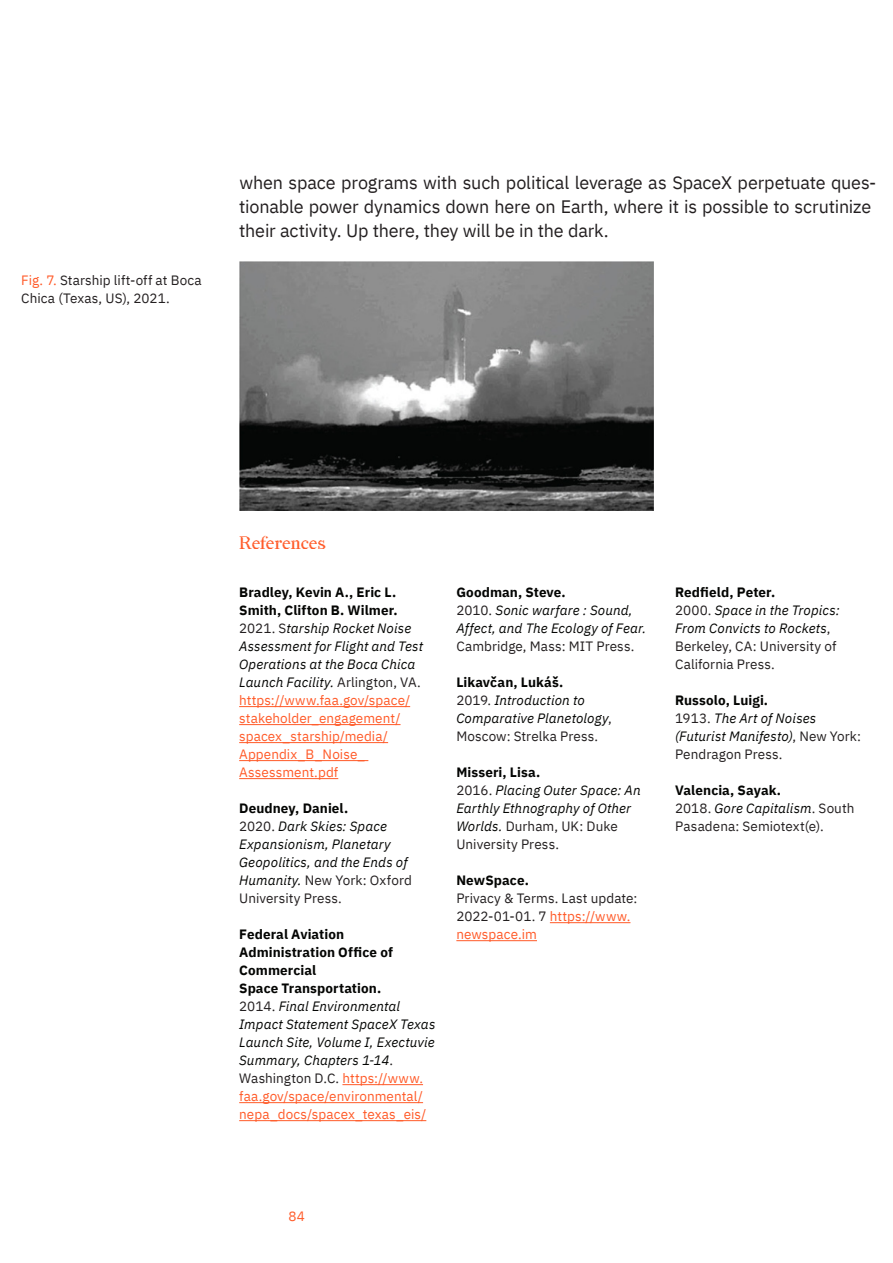
<style>
.page{position:relative;width:893px;height:1263px;background:#fff}
.page>*{position:absolute;margin:0;border:0;box-sizing:border-box;transform-origin:0 0}
.Text{font:18px/24px "IBM Plex Sans";letter-spacing:-.01em;color:#231f20}
.Text-2{font:18px "Redaction 35";letter-spacing:-.015em;color:#ff5a28}
.Notes{font:italic 13.5px/18px "IBM Plex Sans";letter-spacing:.01em;color:#040503}
.Notes-2{font:13.5px/18px "IBM Plex Sans";letter-spacing:.005em;color:#ff5a28}
.Notes-3{font:13.5px/18px "IBM Plex Sans";letter-spacing:.005em;color:#231f20}
.Notes-4{font:700 13.5px/18px "IBM Plex Sans";letter-spacing:.005em;color:#040503}
.s1{color:#ff5a28}
.s2{font-weight:700;color:#040503}
.s3{color:#231f20}
.s4{font-style:italic;color:#040503}
.s5{font-style:normal;color:#231f20}
.s6{font-style:normal;color:#ff5a28}
</style>
<div class="page">
<img style="left:239px;top:261px;width:415px;height:249px">
<hr style="left:239px;top:706px;width:171px;height:1px;background:#ff5a28">
<hr style="left:239px;top:724px;width:162px;height:1px;background:#ff5a28">
<hr style="left:239px;top:742px;width:149px;height:1px;background:#ff5a28">
<hr style="left:239px;top:760px;width:129px;height:1px;background:#ff5a28">
<hr style="left:239px;top:778px;width:99px;height:1px;background:#ff5a28">
<hr style="left:342px;top:1084px;width:81px;height:1px;background:#ff5a28">
<hr style="left:239px;top:1102px;width:184px;height:1px;background:#ff5a28">
<hr style="left:239px;top:1120px;width:187px;height:1px;background:#ff5a28">
<hr style="left:550px;top:922px;width:80px;height:1px;background:#ff5a28">
<hr style="left:456px;top:940px;width:81px;height:1px;background:#ff5a28">
<p class="Notes-3" style="left:21px;top:270px;width:182px"><span class="s1">Fig. 7.</span> Starship lift-off at Boca<br>Chica (Texas, US), 2021.</p>
<p class="Text" style="left:239px;top:169px;width:639px">when space programs with such political leverage as SpaceX perpetuate ques&shy;tionable power dynamics down here on Earth, where it is possible to scrutinize their activity. Up there, they will be in the dark.</p>
<p class="Text-2" style="left:239px;top:532px;width:87px">References</p>
<p class="Notes-2" style="left:239px;top:582px;width:185px"><span class="s2">Bradley, Kevin A., Eric L.<br>Smith, Clifton B. Wilmer.<br></span><span class="s3">2021. S</span><span class="s4">tarship Rocket Noise<br>Assessment for Flight and Test<br>Operations at the Boca Chica<br>Launch Facility.</span> <span class="s3">Arlington, VA. </span>https://www.faa.gov/space/ stakeholder_engagement/ spacex_starship/media/<br>Appendix_B_Noise_<br>Assessment.pdf</p>
<p class="Notes-4" style="left:239px;top:798px;width:111px">Deudney, Daniel.</p>
<p class="Notes" style="left:239px;top:816px;width:174px"><span class="s5">2020.</span> Dark Skies: Space<br>Expansionism, Planetary<br>Geopolitics, and the Ends of<br>Humanity. <span class="s5">New York: Oxford<br>University Press.</span></p>
<p class="Notes-4" style="left:239px;top:924px;width:155px">Federal Aviation<br>Administration Office of<br>Commercial</p>
<p class="Notes-4" style="left:239px;top:978px;width:144px">Space Transportation.</p>
<p class="Notes" style="left:239px;top:996px;width:198px"><span class="s5">2014.</span> Final Environmental<br>Impact Statement SpaceX Texas<br>Launch Site, Volume I, Exectuvie<br>Summary, Chapters 1-14<span class="s5">.<br>Washington D.C.</span> <span class="s6">https://www. faa.gov/space/environmental/ nepa_docs/spacex_texas_eis/</span></p>
<p class="Notes-4" style="left:456px;top:582px;width:111px">Goodman, Steve.</p>
<p class="Notes" style="left:456px;top:600px;width:191px"><span class="s5">2010.</span> Sonic warfare : Sound,<br>Affect, and The Ecology of Fear.<br><span class="s5">Cambridge, Mass: MIT Press.</span></p>
<p class="Notes-4" style="left:456px;top:672px;width:109px">Likavčan, Lukáš.</p>
<p class="Notes" style="left:456px;top:690px;width:157px"><span class="s5">2019.</span> Introduction to<br>Comparative Planetology<span class="s5">,<br>Moscow: Strelka Press.</span></p>
<p class="Notes-4" style="left:456px;top:762px;width:85px">Misseri, Lisa.</p>
<p class="Notes" style="left:456px;top:780px;width:186px"><span class="s5">2016.</span> Placing Outer Space: An<br>Earthly Ethnography of Other<br>Worlds. <span class="s5">Durham, UK: Duke<br>University Press.</span></p>
<p class="Notes-4" style="left:456px;top:870px;width:74px">NewSpace.</p>
<p class="Notes-3" style="left:456px;top:888px;width:183px">Privacy &amp; Terms. Last update:<br>2022-01-01. 7 <span class="s1">https://www. newspace.im</span></p>
<p class="Notes-4" style="left:675px;top:582px;width:102px">Redfield, Peter.</p>
<p class="Notes-3" style="left:675px;top:600px;width:166px">2000. <span class="s4">Space in the Tropics:<br>From Convicts to Rockets</span>,<br>Berkeley, CA: University of<br>California Press.</p>
<p class="Notes-4" style="left:675px;top:690px;width:95px">Russolo, Luigi.</p>
<p class="Notes" style="left:675px;top:708px;width:188px"><span class="s5">1913.</span> The Art of Noises (Futurist Manifesto)<span class="s5">, New York:<br>Pendragon Press.</span></p>
<p class="Notes-4" style="left:675px;top:780px;width:108px">Valencia, Sayak.</p>
<p class="Notes-3" style="left:675px;top:798px;width:181px">2018. <span class="s4">Gore Capitalism</span>. South<br>Pasadena: Semiotext(e).</p>
<p class="Notes-2" style="left:288px;top:1206px;width:18px">84</p>
</div>
